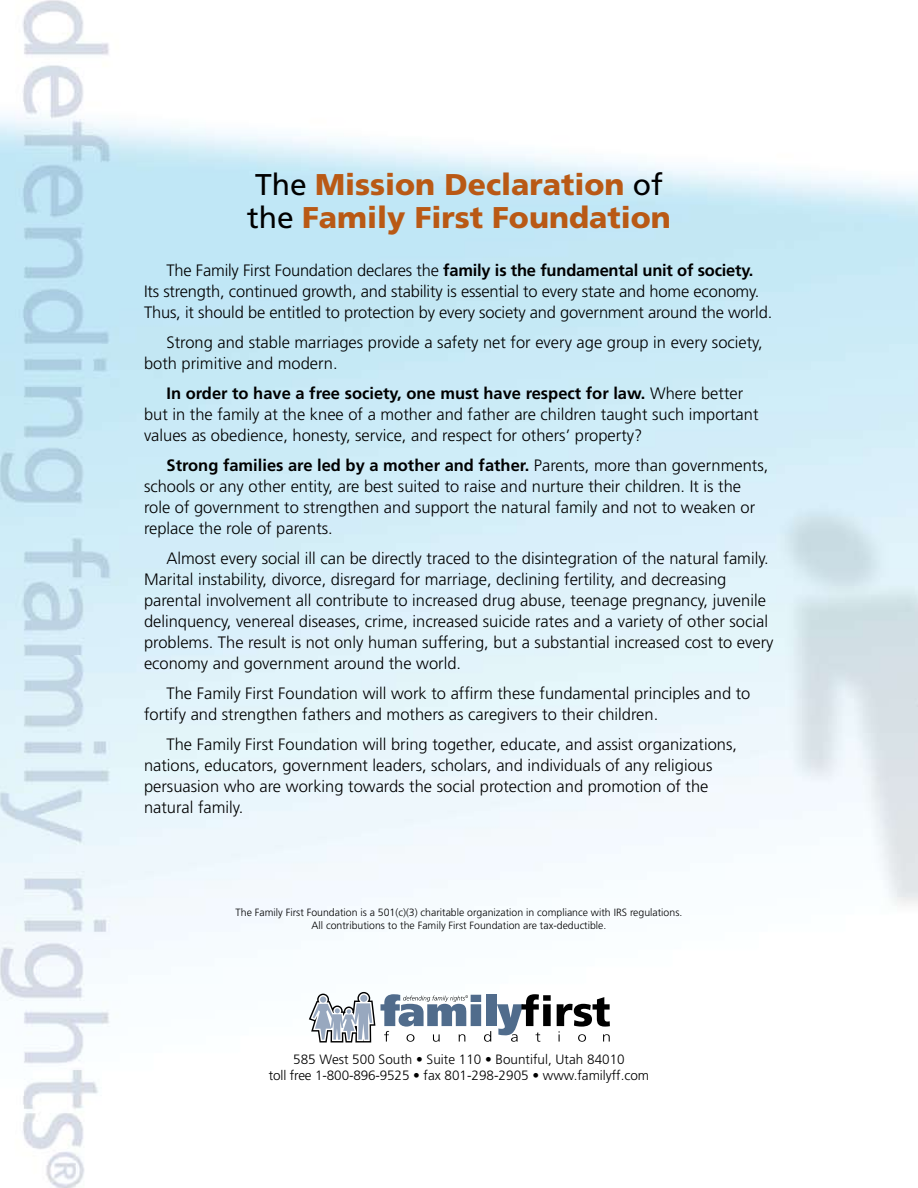
<style>
.page{position:relative;width:918px;height:1188px;background:#fff}
.page>*{position:absolute;margin:0;border:0;box-sizing:border-box;transform-origin:0 0}
.t1{font:900 30px/33px "Frutiger";color:#b95915}
.t2{font:300 16.5px/21px "Frutiger";color:#000}
.t3{font:300 13.5px/16.2px "Frutiger";color:#000;text-align:center}
.t4{font:300 10.5px/12.6px "Frutiger";color:#000;text-align:center}
.s1{font-weight:400;color:#000}
.s2{font-weight:700}
</style>
<div class="page">
<img style="left:0;top:0;width:918px;height:1188px">
<div style="left:486px;top:995px;width:10px;height:31px;background:#506c8c"></div>
<svg style="left:497px;top:994px;width:54px;height:48px"></svg>
<svg style="left:557px;top:997px;width:53px;height:45px"></svg>
<svg style="left:309px;top:992px;width:182px;height:50px"></svg>
<h1 class="t1" style="left:247px;top:168px;width:425px"><span class="s1">The</span> Mission Declaration <span class="s1">of the</span> Family First Foundation</h1>
<p class="t2" style="left:144px;top:260px;width:630px;text-indent:22px">The Family First Foundation declares the <span class="s2">family is the fundamental unit of society.<br></span>Its strength, continued growth, and stability is essential to every state and home economy.<br>Thus, it should be entitled to protection by every society and government around the world.</p>
<p class="t2" style="left:144px;top:332px;width:620px;text-indent:22px">Strong and stable marriages provide a safety net for every age group in every society, both primitive and modern.</p>
<p class="t2" style="left:144px;top:383px;width:616px;text-indent:22px"><span class="s2">In order to have a free society, one must have respect for law.</span> Where better but in the family at the knee of a mother and father are children taught such important values as obedience, honesty, service, and respect for others’ property?</p>
<p class="t2" style="left:144px;top:455px;width:626px;text-indent:22px"><span class="s2">Strong families are led by a mother and father.</span> Parents, more than governments, schools or any other entity, are best suited to raise and nurture their children. It is the role of government to strengthen and support the natural family and not to weaken or replace the role of parents.</p>
<p class="t2" style="left:144px;top:548px;width:631px;text-indent:22px">Almost every social ill can be directly traced to the disintegration of the natural family.<br>Marital instability, divorce, disregard for marriage, declining fertility, and decreasing parental involvement all contribute to increased drug abuse, teenage pregnancy, juvenile delinquency, venereal diseases, crime, increased suicide rates and a variety of other social problems. The result is not only human suffering, but a substantial increased cost to every economy and government around the world.</p>
<p class="t2" style="left:144px;top:683px;width:608px;text-indent:22px">The Family First Foundation will work to affirm these fundamental principles and to fortify and strengthen fathers and mothers as caregivers to their children.</p>
<p class="t2" style="left:144px;top:734px;width:595px;text-indent:22px">The Family First Foundation will bring together, educate, and assist organizations, nations, educators, government leaders, scholars, and individuals of any religious persuasion who are working towards the social protection and promotion of the natural family.</p>
<p class="t4" style="left:236px;top:906px;width:448px">The Family First Foundation is a 501(c)(3) charitable organization in compliance with IRS regulations.<br>All contributions to the Family First Foundation are tax-deductible.</p>
<p class="t3" style="left:269px;top:1051px;width:382px">585 West 500 South • Suite 110 • Bountiful, Utah 84010<br>toll free 1-800-896-9525 • fax 801-298-2905 • www.familyff.com</p>
</div>
